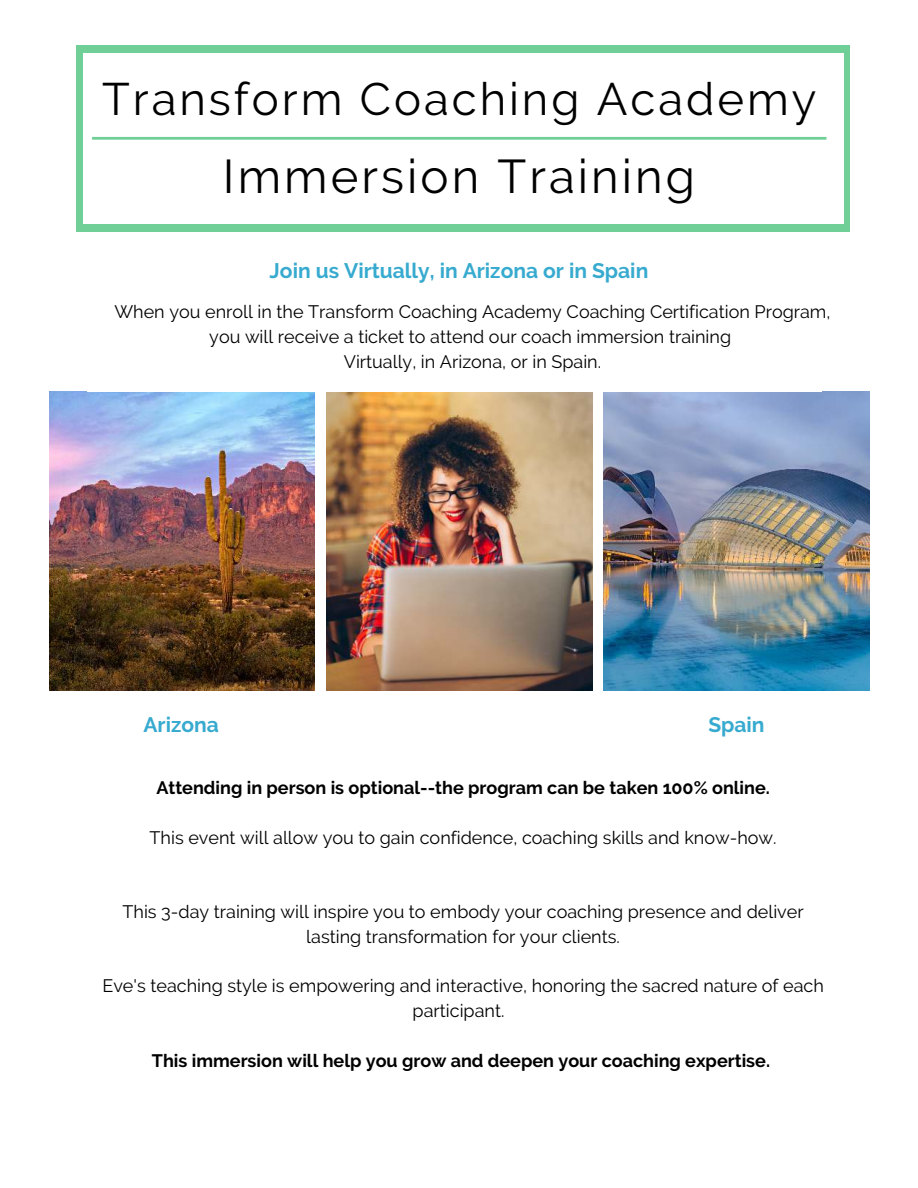
<style>
.page{position:relative;width:918px;height:1188px;background:#fff}
.page>*{position:absolute;margin:0;border:0;box-sizing:border-box;transform-origin:0 0}
.t1{font:47.25px "Raleway";letter-spacing:.065em;color:#000}
.t2{font:45.45px "Raleway";letter-spacing:.065em;color:#000}
.t3{font:700 21px "Raleway";color:#37aacf}
.t4{font:18px/24.8px "Raleway";color:#000;text-align:center}
.t5{font:700 18px "Raleway";color:#000}
</style>
<div class="page">
<img style="left:49px;top:391px;width:266px;height:299px">
<img style="left:326px;top:392px;width:267px;height:298px">
<img style="left:604px;top:391px;width:265px;height:299px">
<div style="left:76px;top:45px;width:774px;height:187px;background:#6fcf97"></div>
<div style="left:83px;top:53px;width:760px;height:171px;background:#fff"></div>
<svg style="left:92px;top:137px;width:734px;height:3px;background:#7ed4a2"></svg>
<h2 class="t2" style="left:102px;top:73px;width:716px">Transform Coaching Academy</h2>
<h1 class="t1" style="left:223px;top:149px;width:474px">Immersion Training</h1>
<p class="t3" style="left:270px;top:259px;width:380px">Join us Virtually, in Arizona or in Spain</p>
<p class="t4" style="left:114px;top:300px;width:718px">When you enroll in the Transform Coaching Academy Coaching Certification Program, you will receive a ticket to attend our coach immersion training<br>Virtually, in Arizona, or in Spain.</p>
<p class="t3" style="left:144px;top:712px;width:77px">Arizona</p>
<p class="t3" style="left:708px;top:712px;width:58px">Spain</p>
<p class="t5" style="left:156px;top:778px;width:615px">Attending in person is optional--the program can be taken 100% online.</p>
<p class="t4" style="left:150px;top:825px;width:628px">This event will allow you to gain confidence, coaching skills and know-how.</p>
<p class="t4" style="left:123px;top:899px;width:683px">This 3-day training will inspire you to embody your coaching presence and deliver lasting transformation for your clients.</p>
<p class="t4" style="left:102px;top:973px;width:723px">Eve's teaching style is empowering and interactive, honoring the sacred nature of each participant.</p>
<p class="t5" style="left:152px;top:1050px;width:620px">This immersion will help you grow and deepen your coaching expertise.</p>
</div>
